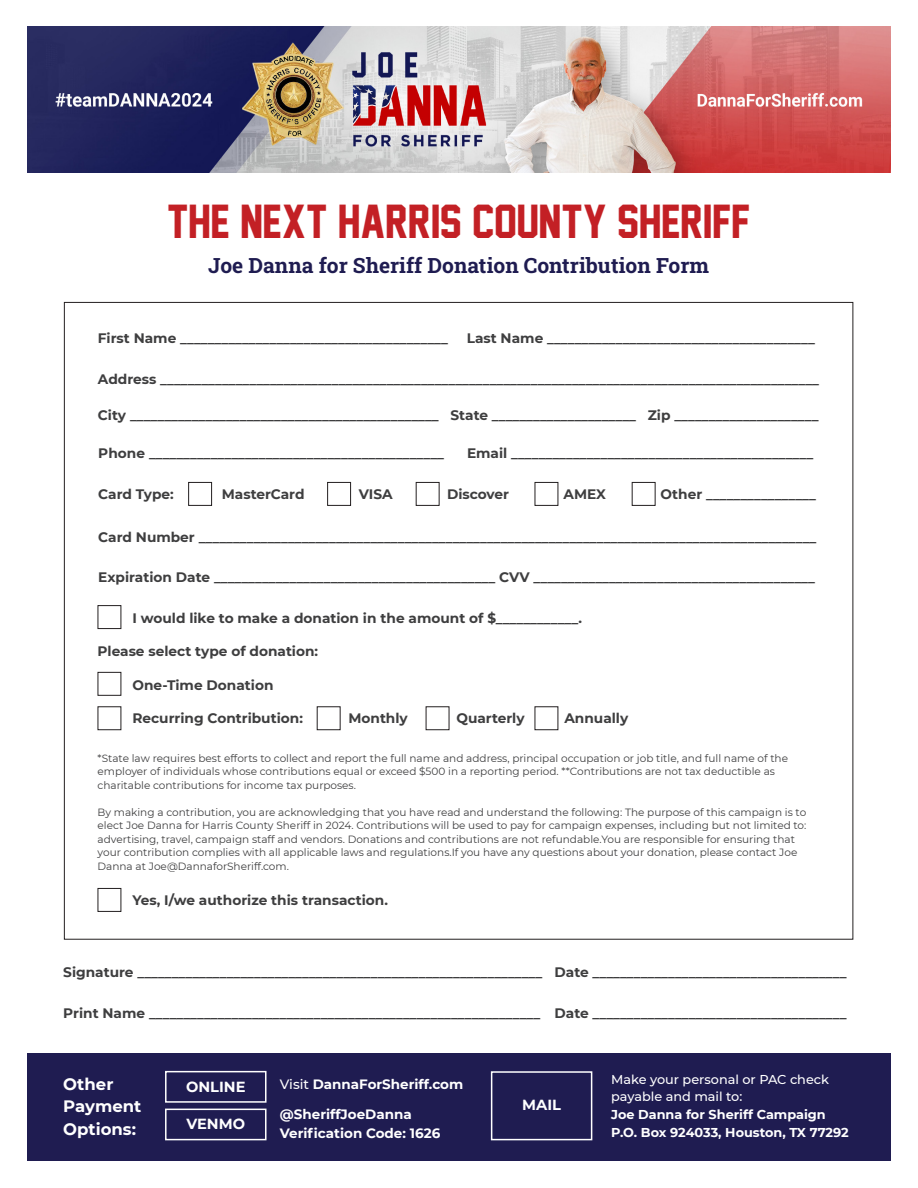
<style>
.page{position:relative;width:918px;height:1188px;background:#fff}
.page>*{position:absolute;margin:0;border:0;box-sizing:border-box;transform-origin:0 0}
.t1{font:43.5px "Jersey M54";color:#c32025}
.t2{font:21px "Roboto Slab";color:#1f1c51}
.t3{font:700 16.5px "Montserrat";color:#fff}
.t4{font:700 14.7px "Montserrat";color:#fff}
.t5{font:700 13.8px "Montserrat";color:#3e3e3f}
.t6{font:700 13.5px "Montserrat";color:#fff}
.t7{font:700 12.9px "Montserrat";color:#fff}
.t8{font:500 12.9px/17.7px "Montserrat";color:#fff}
.t9{font:10.5px/13.5px "Montserrat";color:#3e3e3f}
.s1{font-weight:500}
</style>
<div class="page">
<div style="left:27px;top:1053px;width:864px;height:108px;background:#1f1c51"></div>
<img style="left:27px;top:27px;width:864px;height:145px">
<div style="left:98px;top:605px;width:23px;height:24px;border:1px solid #231f20"></div>
<div style="left:98px;top:672px;width:23px;height:24px;border:1px solid #231f20"></div>
<div style="left:98px;top:706px;width:23px;height:24px;border:1px solid #231f20"></div>
<div style="left:317px;top:706px;width:24px;height:24px;border:1px solid #231f20"></div>
<div style="left:426px;top:706px;width:23px;height:24px;border:1px solid #231f20"></div>
<div style="left:535px;top:706px;width:23px;height:24px;border:1px solid #231f20"></div>
<div style="left:188px;top:482px;width:24px;height:24px;border:1px solid #231f20"></div>
<div style="left:327px;top:482px;width:24px;height:24px;border:1px solid #231f20"></div>
<div style="left:416px;top:482px;width:24px;height:24px;border:1px solid #231f20"></div>
<div style="left:535px;top:482px;width:23px;height:24px;border:1px solid #231f20"></div>
<div style="left:632px;top:482px;width:24px;height:24px;border:1px solid #231f20"></div>
<div style="left:98px;top:888px;width:23px;height:24px;border:1px solid #231f20"></div>
<div style="left:491px;top:1071px;width:101px;height:69px;border:2px solid #fff"></div>
<div style="left:165px;top:1071px;width:102px;height:32px;border:2px solid #fff"></div>
<div style="left:165px;top:1109px;width:102px;height:31px;border:2px solid #fff"></div>
<p class="t1" style="left:167px;top:198px;width:585px">THE NEXT HARRIS COUNTY SHERIFF</p>
<p class="t2" style="left:208px;top:251px;width:503px">Joe Danna for Sheriff Donation Contribution Form</p>
<p class="t5" style="left:98px;top:328px;width:352px">First Name _______________________________________</p>
<p class="t5" style="left:98px;top:370px;width:723px">Address ________________________________________________________________________________________________</p>
<p class="t5" style="left:98px;top:405px;width:722px">City _____________________________________________ State _____________________ Zip _____________________</p>
<p class="t5" style="left:467px;top:328px;width:350px">Last Name _______________________________________</p>
<p class="t5" style="left:98px;top:443px;width:347px">Phone ___________________________________________</p>
<p class="t5" style="left:467px;top:443px;width:348px">Email ____________________________________________</p>
<p class="t5" style="left:98px;top:484px;width:77px">Card Type:</p>
<p class="t5" style="left:222px;top:484px;width:84px">MasterCard</p>
<p class="t5" style="left:359px;top:484px;width:35px">VISA</p>
<p class="t5" style="left:447px;top:484px;width:64px">Discover</p>
<p class="t5" style="left:564px;top:484px;width:44px">AMEX</p>
<p class="t5" style="left:661px;top:484px;width:157px">Other ________________</p>
<p class="t5" style="left:98px;top:527px;width:720px">Card Number __________________________________________________________________________________________</p>
<p class="t5" style="left:98px;top:567px;width:718px">Expiration Date _________________________________________ CVV _________________________________________</p>
<p class="t5" style="left:132px;top:608px;width:451px">I would like to make a donation in the amount of $____________.</p>
<p class="t5" style="left:98px;top:641px;width:222px">Please select type of donation:</p>
<p class="t5" style="left:132px;top:676px;width:143px">One-Time Donation</p>
<p class="t5" style="left:132px;top:709px;width:172px">Recurring Contribution:</p>
<p class="t5" style="left:348px;top:709px;width:61px">Monthly</p>
<p class="t5" style="left:456px;top:709px;width:70px">Quarterly</p>
<p class="t5" style="left:564px;top:709px;width:65px">Annually</p>
<p class="t9" style="left:98px;top:751px;width:692px">*State law requires best efforts to collect and report the full name and address, principal occupation or job title, and full name of the</p>
<p class="t9" style="left:98px;top:764px;width:679px">employer of individuals whose contributions equal or exceed $500 in a reporting period. **Contributions are not tax deductible as</p>
<p class="t9" style="left:98px;top:778px;width:260px">charitable contributions for income tax purposes.</p>
<p class="t9" style="left:98px;top:805px;width:710px">By making a contribution, you are acknowledging that you have read and understand the following: The purpose of this campaign is to elect Joe Danna for Harris County Sheriff in 2024. Contributions will be used to pay for campaign expenses, including but not limited to:</p>
<p class="t9" style="left:98px;top:832px;width:701px">advertising, travel, campaign staff and vendors. Donations and contributions are not refundable.You are responsible for ensuring that your contribution complies with all applicable laws and regulations.If you have any questions about your donation, please contact Joe<br>Danna at Joe@DannaforSheriff.com.</p>
<p class="t5" style="left:132px;top:891px;width:257px">Yes, I/we authorize this transaction.</p>
<p class="t5" style="left:63px;top:962px;width:481px">Signature ___________________________________________________________</p>
<p class="t5" style="left:63px;top:1004px;width:479px">Print Name _________________________________________________________</p>
<p class="t5" style="left:555px;top:962px;width:294px">Date _____________________________________</p>
<p class="t5" style="left:555px;top:1004px;width:294px">Date _____________________________________</p>
<p class="t3" style="left:63px;top:1072px;width:52px">Other</p>
<p class="t3" style="left:63px;top:1095px;width:80px">Payment</p>
<p class="t3" style="left:63px;top:1117px;width:74px">Options:</p>
<p class="t4" style="left:186px;top:1076px;width:61px">ONLINE</p>
<p class="t4" style="left:186px;top:1114px;width:60px">VENMO</p>
<p class="t6" style="left:280px;top:1074px;width:185px"><span class="s1">Visit</span> DannaForSheriff.com</p>
<p class="t6" style="left:280px;top:1104px;width:133px">@SheriffJoeDanna</p>
<p class="t6" style="left:280px;top:1123px;width:162px">Verification Code: 1626</p>
<p class="t4" style="left:522px;top:1095px;width:40px">MAIL</p>
<p class="t8" style="left:611px;top:1070px;width:219px">Make your personal or PAC check payable and mail to:</p>
<p class="t7" style="left:611px;top:1105px;width:216px">Joe Danna for Sheriff Campaign</p>
<p class="t7" style="left:611px;top:1123px;width:239px">P.O. Box 924033, Houston, TX 77292</p>
</div>
